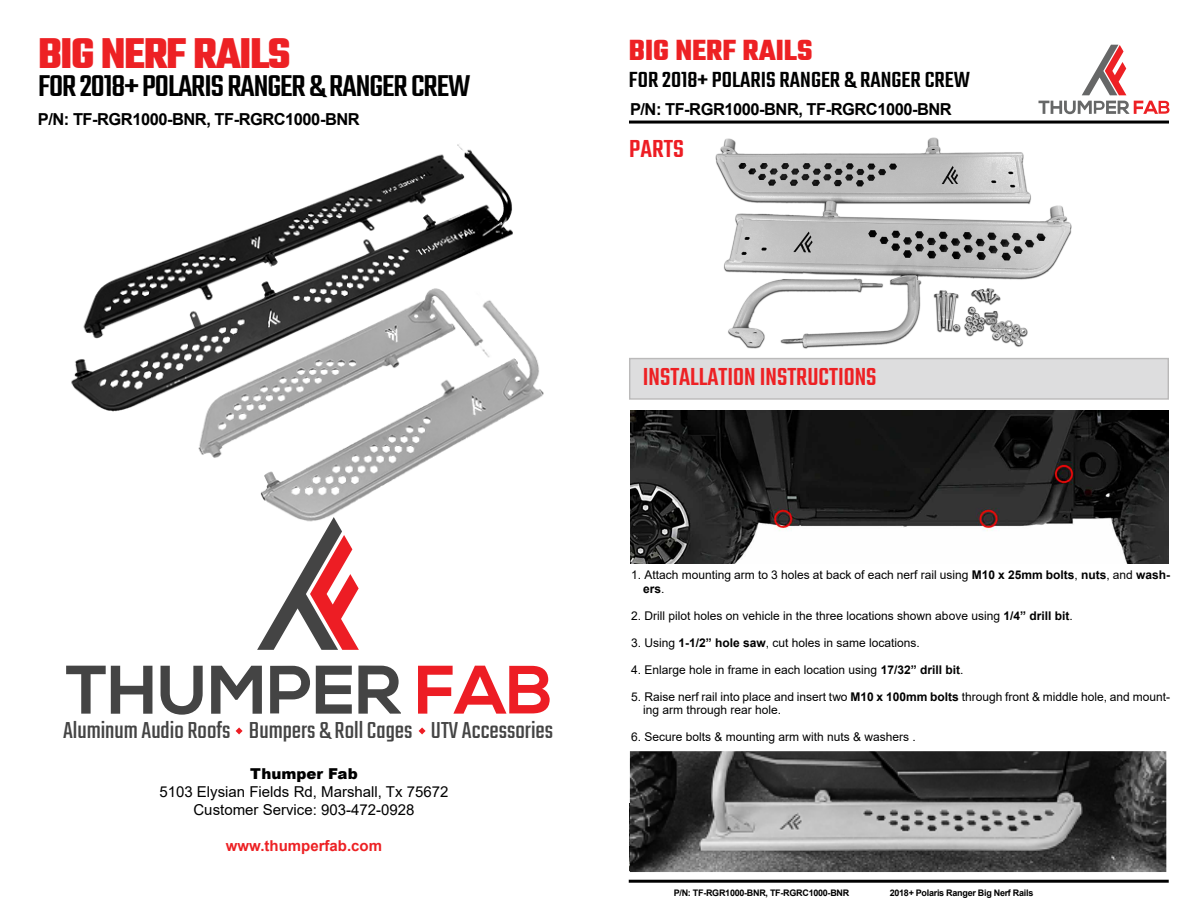
<style>
.page{position:relative;width:1188px;height:918px;background:#fff}
.page>*{position:absolute;margin:0;border:0;box-sizing:border-box;transform-origin:0 0}
.t1{font:700 46.5px "Teko";letter-spacing:-.03em;color:#ed2124}
.t2{font:500 33px "Teko";letter-spacing:-.03em;color:#000}
.t3{font:700 31.5px "Teko";color:#ed2124}
.t4{font:500 27px "Teko";color:#ed2124;scale:.95 1}
.t5{font:500 27px "Teko";color:#ed1d24}
.t6{font:25.5px "Teko";color:#444}
.t7{font:500 24px "Teko";color:#000101}
.t8{font:700 16.5px "Arial";letter-spacing:-.03em;color:#000}
.t9{font:15px/18px "Arial";color:#000;text-align:center}
.t10{font:700 15px "Arial";color:#ed2124}
.t11{font:900 15px "Arial";color:#000}
.t12{font:12px/13.5px "Arial";color:#000}
.t13{font:700 9px "Arial";letter-spacing:-.03em;color:#000}
.s1{font-weight:700}
</style>
<div class="page">
<img style="left:72px;top:144px;width:471px;height:373px">
<svg style="left:257px;top:517px;width:102px;height:133px"></svg>
<svg style="left:66px;top:666px;width:86px;height:48px"></svg>
<svg style="left:161px;top:666px;width:42px;height:49px"></svg>
<svg style="left:211px;top:666px;width:51px;height:48px"></svg>
<svg style="left:270px;top:666px;width:82px;height:48px"></svg>
<svg style="left:358px;top:666px;width:43px;height:48px"></svg>
<svg style="left:418px;top:666px;width:132px;height:48px"></svg>
<svg style="left:236px;top:727px;width:7px;height:7px"></svg>
<svg style="left:419px;top:727px;width:7px;height:7px"></svg>
<svg style="left:318px;top:184px;width:9px;height:3px"></svg>
<svg style="left:291px;top:184px;width:7px;height:3px"></svg>
<img style="left:631px;top:410px;width:537px;height:153px">
<hr style="left:629px;top:121px;width:540px;height:3px;background:#000">
<hr style="left:629px;top:880px;width:540px;height:3px;background:#000">
<svg style="left:1082px;top:45px;width:44px;height:50px"></svg>
<svg style="left:1038px;top:101px;width:132px;height:13px"></svg>
<div style="left:630px;top:359px;width:538px;height:40px;background:#ddddde"></div>
<div style="left:629px;top:358px;width:540px;height:42px;border:1px solid #bbbaba"></div>
<img style="left:746px;top:348px;width:323px;height:12px">
<img style="left:630px;top:751px;width:536px;height:121px">
<img style="left:716px;top:137px;width:356px;height:211px">
<h1 class="t1" style="left:38px;top:23px;width:254px">BIG NERF RAILS</h1>
<h3 class="t3" style="left:629px;top:30px;width:185px">BIG NERF RAILS</h3>
<h2 class="t2" style="left:38px;top:67px;width:434px">FOR 2018+ POLARIS RANGER &amp; RANGER CREW</h2>
<h3 class="t8" style="left:38px;top:108px;width:323px">P/N: TF-RGR1000-BNR, TF-RGRC1000-BNR</h3>
<h3 class="t7" style="left:629px;top:65px;width:343px">FOR 2018+ POLARIS RANGER &amp; RANGER CREW</h3>
<h3 class="t8" style="left:630px;top:97px;width:323px">P/N: TF-RGR1000-BNR, TF-RGRC1000-BNR</h3>
<h3 class="t5" style="left:629px;top:133px;width:56px">PARTS</h3>
<h3 class="t6" style="left:63px;top:716px;width:492px">Aluminum Audio Roofs Bumpers &amp; Roll Cages UTV Accessories</h3>
<p class="t11" style="left:250px;top:763px;width:109px">Thumper Fab</p>
<p class="t9" style="left:159px;top:783px;width:291px">5103 Elysian Fields Rd, Marshall, Tx 75672<br>Customer Service: 903-472-0928</p>
<p class="t10" style="left:226px;top:835px;width:158px">www.thumperfab.com</p>
<h3 class="t4" style="left:643px;top:361px;width:247px">INSTALLATION INSTRUCTIONS</h3>
<p class="t12" style="left:643px;top:568px;width:529px;text-indent:-12px">1. Attach mounting arm to 3 holes at back of each nerf rail using <span class="s1">M10 x 25mm bolts</span>, <span class="s1">nuts</span>, and <span class="s1">wash&shy;ers</span>.</p>
<p class="t12" style="left:631px;top:609px;width:443px">2. Drill pilot holes on vehicle in the three locations shown above using <span class="s1">1/4” drill bit</span>.</p>
<p class="t12" style="left:631px;top:636px;width:290px">3. Using <span class="s1">1-1/2” hole saw</span>, cut holes in same locations.</p>
<p class="t12" style="left:631px;top:663px;width:334px">4. Enlarge hole in frame in each location using <span class="s1">17/32” drill bit</span>.</p>
<p class="t12" style="left:643px;top:690px;width:529px;text-indent:-12px">5. Raise nerf rail into place and insert two <span class="s1">M10 x 100mm bolts</span> through front &amp; middle hole, and mount&shy;ing arm through rear hole.</p>
<p class="t12" style="left:631px;top:730px;width:286px">6. Secure bolts &amp; mounting arm with nuts &amp; washers .</p>
<p class="t13" style="left:674px;top:886px;width:177px">P/N: TF-RGR1000-BNR, TF-RGRC1000-BNR</p>
<p class="t13" style="left:890px;top:886px;width:145px">2018+ Polaris Ranger Big Nerf Rails</p>
</div>
